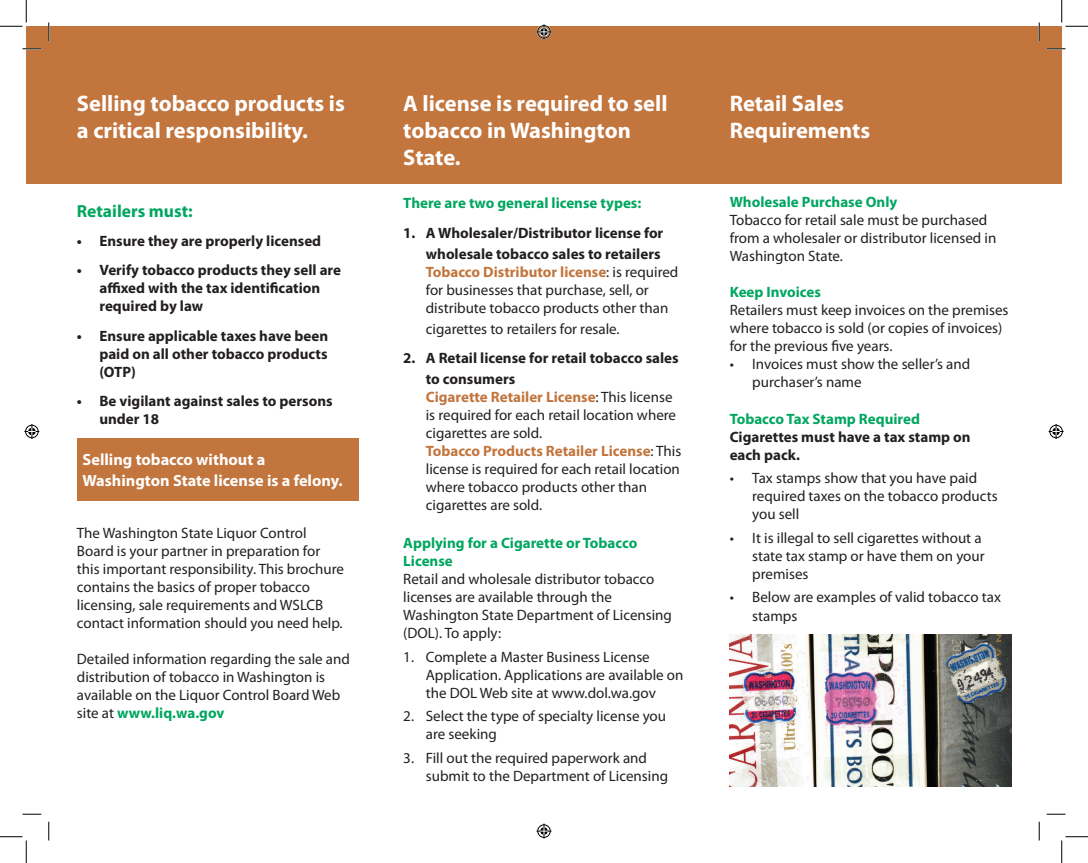
<style>
.page{position:relative;width:1088px;height:863px;background:#fff}
.page>*{position:absolute;margin:0;border:0;box-sizing:border-box;transform-origin:0 0}
.t1{font:700 22.5px/27px "Myriad Pro";color:#fff}
.t2{font:700 17.5px "Myriad Pro";color:#00a65f}
.t3{font:700 16.25px/21px "Myriad Pro";color:#fff}
.t4{font:15px/18px "Myriad Pro";color:#231f20}
.t5{font:700 15px/18px "Myriad Pro";color:#231f20}
.t6{font:700 15px/18px "Myriad Pro";color:#00a65f}
.s1{font-weight:700;color:#00a65f}
.s2{font-weight:700;color:#c2753d}
</style>
<div class="page">
<div style="left:26px;top:26px;width:1035px;height:158px;background:#c2753d"></div>
<div style="left:77px;top:438px;width:281px;height:62px;background:#c2753d"></div>
<img style="left:729px;top:634px;width:282px;height:152px">
<svg style="left:22px;top:48px;width:19px;height:2px"></svg>
<svg style="left:1046px;top:48px;width:19px;height:2px"></svg>
<svg style="left:22px;top:813px;width:19px;height:2px"></svg>
<svg style="left:1046px;top:813px;width:19px;height:2px"></svg>
<svg style="left:48px;top:22px;width:2px;height:19px"></svg>
<svg style="left:48px;top:821px;width:2px;height:19px"></svg>
<svg style="left:1038px;top:22px;width:2px;height:19px"></svg>
<svg style="left:1038px;top:821px;width:2px;height:19px"></svg>
<svg style="left:0;top:0;width:27px;height:27px"></svg>
<svg style="left:0;top:836px;width:27px;height:26px"></svg>
<svg style="left:1061px;top:0;width:27px;height:27px"></svg>
<svg style="left:1061px;top:836px;width:27px;height:26px"></svg>
<svg style="left:536px;top:24px;width:15px;height:15px"></svg>
<svg style="left:536px;top:823px;width:15px;height:15px"></svg>
<svg style="left:24px;top:424px;width:15px;height:15px"></svg>
<svg style="left:1048px;top:424px;width:15px;height:15px"></svg>
<h1 class="t1" style="left:77px;top:89px;width:269px">Selling tobacco products is a critical responsibility.</h1>
<p class="t2" style="left:77px;top:199px;width:117px">Retailers must:</p>
<p class="t5" style="left:77px;top:231px;width:246px">• Ensure they are properly licensed</p>
<p class="t5" style="left:99px;top:261px;width:243px;text-indent:-22px">• Verify tobacco products they sell are affixed with the tax identification required by law</p>
<p class="t5" style="left:99px;top:326px;width:230px;text-align:justify;text-indent:-22px">• Ensure applicable taxes have been paid on all other tobacco products (OTP)</p>
<p class="t5" style="left:99px;top:391px;width:235px;text-indent:-22px">• Be vigilant against sales to persons under 18</p>
<p class="t3" style="left:82px;top:448px;width:261px">Selling tobacco without a<br>Washington State license is a felony.</p>
<p class="t4" style="left:77px;top:523px;width:269px">The Washington State Liquor Control Board is your partner in preparation for this important responsibility. This brochure contains the basics of proper tobacco licensing, sale requirements and WSLCB contact information should you need help.</p>
<p class="t4" style="left:77px;top:649px;width:274px">Detailed information regarding the sale and distribution of tobacco in Washington is available on the Liquor Control Board Web site at <span class="s1">www.liq.wa.gov</span></p>
<h1 class="t1" style="left:403px;top:89px;width:266px">A license is required to sell tobacco in Washington<br>State.</h1>
<p class="t6" style="left:403px;top:194px;width:239px">There are two general license types:</p>
<p class="t5" style="left:403px;top:221px;width:261px;line-height:21px;text-align:right">1. A Wholesaler/Distributor license for wholesale tobacco sales to retailers</p>
<p class="t4" style="left:426px;top:262px;width:254px"><span class="s2">Tobacco Distributor license</span>: is required for businesses that purchase, sell, or distribute tobacco products other than</p>
<p class="t4" style="left:426px;top:319px;width:195px">cigarettes to retailers for resale.</p>
<p class="t5" style="left:426px;top:347px;width:254px;line-height:21px;text-indent:-22px">2. A Retail license for retail tobacco sales to consumers</p>
<p class="t4" style="left:426px;top:387px;width:257px"><span class="s2">Cigarette Retailer License</span>: This license is required for each retail location where cigarettes are sold.<br><span class="s2">Tobacco Products Retailer License</span>: This license is required for each retail location where tobacco products other than cigarettes are sold.</p>
<p class="t6" style="left:403px;top:533px;width:235px">Applying for a Cigarette or Tobacco<br>License</p>
<p class="t4" style="left:403px;top:569px;width:270px">Retail and wholesale distributor tobacco licenses are available through the Washington State Department of Licensing (DOL). To apply:</p>
<p class="t4" style="left:426px;top:647px;width:259px;text-indent:-22px">1. Complete a Master Business License<br>Application. Applications are available on the DOL Web site at www.dol.wa.gov</p>
<p class="t4" style="left:426px;top:706px;width:242px;text-indent:-22px">2. Select the type of specialty license you are seeking</p>
<p class="t4" style="left:426px;top:748px;width:244px;text-indent:-22px">3. Fill out the required paperwork and submit to the Department of Licensing</p>
<h1 class="t1" style="left:729px;top:89px;width:142px">Retail Sales<br>Requirements</h1>
<p class="t6" style="left:729px;top:193px;width:169px">Wholesale Purchase Only</p>
<p class="t4" style="left:729px;top:211px;width:268px">Tobacco for retail sale must be purchased from a wholesaler or distributor licensed in<br>Washington State.</p>
<p class="t6" style="left:729px;top:283px;width:93px">Keep Invoices</p>
<p class="t4" style="left:729px;top:301px;width:280px">Retailers must keep invoices on the premises where tobacco is sold (or copies of invoices) for the previous five years.</p>
<p class="t4" style="left:752px;top:355px;width:219px;text-indent:-22px">• Invoices must show the seller’s and purchaser’s name</p>
<p class="t6" style="left:729px;top:409px;width:192px">Tobacco Tax Stamp Required</p>
<p class="t5" style="left:729px;top:427px;width:242px">Cigarettes must have a tax stamp on each pack.</p>
<p class="t4" style="left:752px;top:469px;width:247px;text-indent:-22px">• Tax stamps show that you have paid required taxes on the tobacco products you sell</p>
<p class="t4" style="left:752px;top:528px;width:234px;text-indent:-22px">• It is illegal to sell cigarettes without a state tax stamp or have them on your premises</p>
<p class="t4" style="left:752px;top:588px;width:250px;text-indent:-22px">• Below are examples of valid tobacco tax stamps</p>
</div>
